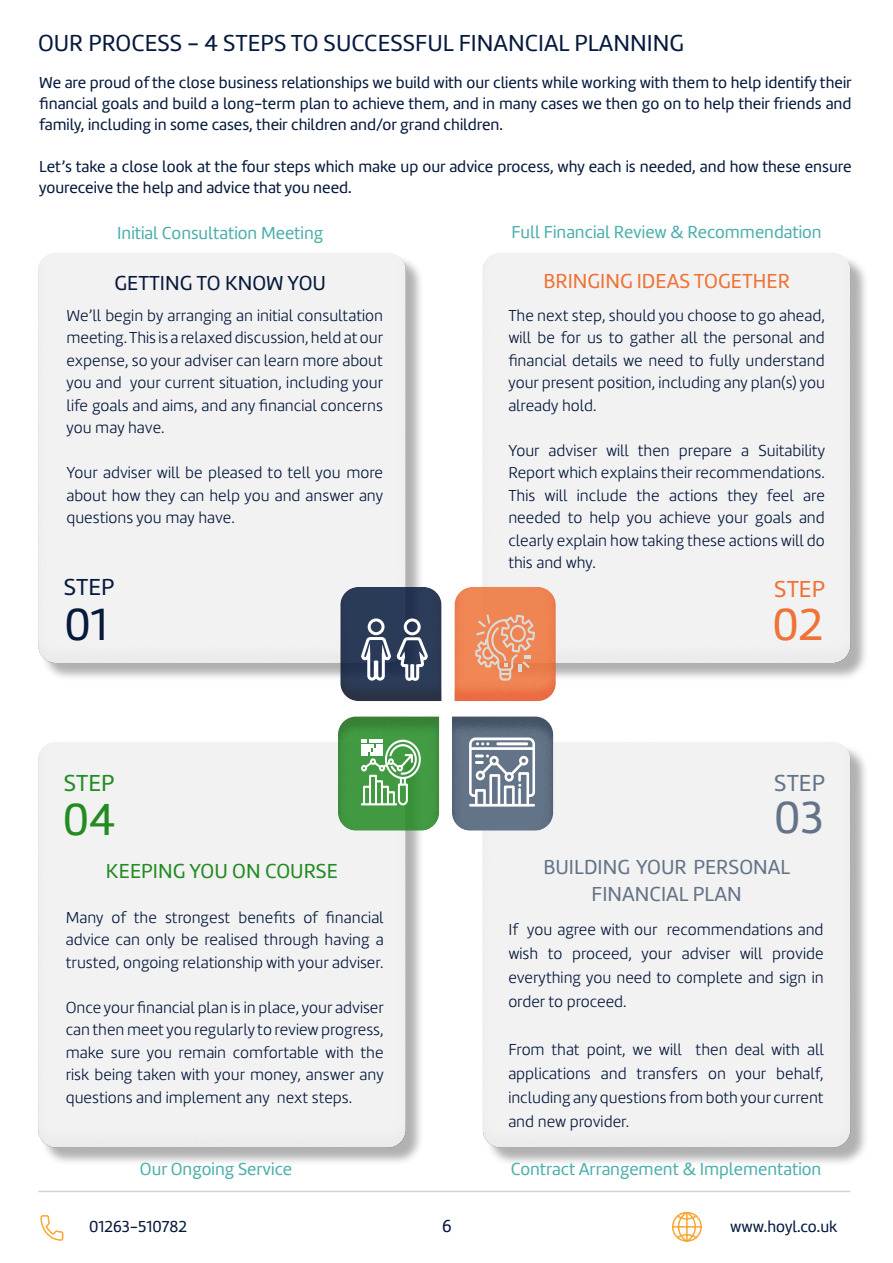
<style>
.page{position:relative;width:893px;height:1263px;background:#fff}
.page>*{position:absolute;margin:0;border:0;box-sizing:border-box;transform-origin:0 0}
.Intro_text_Left{font:46.5px "Marine";color:#071a3d}
.Intro_text_Left-2{font:46.5px "Marine";color:#ef7236}
.Intro_text_Left-3{font:46.5px "Marine";color:#647488}
.Intro_text_Left-4{font:46.5px "Marine";color:#228b22}
.Title_02_Left{font:24px "Marine";color:#071a3d}
.Intro_text_Left-5{font:24px "Marine";color:#071a3d}
.Intro_text_Left-6{font:24px "Marine";color:#ef7236}
.Intro_text_Left-7{font:24px "Marine";color:#228b22}
.Intro_text_Left-8{font:24px "Marine";color:#647488}
.Intro_text_Left-9{font:21px/27px "Marine";color:#647488;text-align:center}
.Intro_text_Left-10{font:21px "Marine";color:#ef7236}
.Intro_text_Left-11{font:21px "Marine";color:#228b22}
.Intro_text_Left-12{font:21px "Marine";color:#071a3d}
.Intro_text_Left-13{font:18px "Marine";color:#4fb0ac}
.Intro_Text_Left{font:18px "Marine";color:#4fb0ac}
.t1{font:18px "Marine";color:#071a3d}
.Intro_Text_Left-2{font:300 16.5px/22.5px "Marine";color:#071a3d;text-align:justify}
.Intro_Text_Left-3{font:16.5px/21px "Marine";color:#071a3d;text-align:justify}
</style>
<div class="page">
<div style="left:485px;top:744px;width:384px;height:422px;background:#231f20;opacity:.35"></div>
<div style="left:483px;top:737px;width:370px;height:411px;background:#f2f2f2"></div>
<div style="left:40px;top:744px;width:384px;height:422px;background:#231f20;opacity:.35"></div>
<div style="left:38px;top:734px;width:370px;height:414px;background:#f2f2f2"></div>
<div style="left:485px;top:255px;width:384px;height:426px;background:#231f20;opacity:.35"></div>
<div style="left:483px;top:245px;width:370px;height:418px;background:#f2f2f2"></div>
<hr style="left:38px;top:1191px;width:812px;height:1px;background:#d3d3d3">
<svg style="left:40px;top:1215px;width:24px;height:26px"></svg>
<svg style="left:672px;top:1211px;width:30px;height:31px"></svg>
<div style="left:40px;top:255px;width:384px;height:426px;background:#231f20;opacity:.35"></div>
<div style="left:38px;top:245px;width:370px;height:418px;background:#f2f2f2"></div>
<div style="left:339px;top:585px;width:104px;height:117px;background:#231f20;opacity:.75"></div>
<div style="left:453px;top:585px;width:104px;height:117px;background:#231f20;opacity:.75"></div>
<div style="left:337px;top:715px;width:104px;height:117px;background:#231f20;opacity:.75"></div>
<div style="left:449px;top:715px;width:105px;height:119px;background:#231f20;opacity:.75"></div>
<svg style="left:455px;top:587px;width:101px;height:114px"></svg>
<svg style="left:338px;top:716px;width:101px;height:115px"></svg>
<svg style="left:452px;top:716px;width:101px;height:115px"></svg>
<svg style="left:340px;top:587px;width:101px;height:114px"></svg>
<p class="Title_02_Left" style="left:38px;top:28px;width:647px">OUR PROCESS - 4 STEPS TO SUCCESSFUL FINANCIAL PLANNING</p>
<p class="Intro_Text_Left-3" style="left:39px;top:72px;width:814px">We are proud of the close business relationships we build with our clients while working with them to help identify their financial goals and build a long-term plan to achieve them, and in many cases we then go on to help their friends and family, including in some cases, their children and/or grand children.</p>
<p class="Intro_Text_Left-3" style="left:39px;top:156px;width:814px">Let’s take a close look at the four steps which make up our advice process, why each is needed, and how these ensure youreceive the help and advice that you need.</p>
<p class="Intro_text_Left-13" style="left:117px;top:222px;width:207px">Initial Consultation Meeting</p>
<p class="Intro_text_Left-13" style="left:512px;top:221px;width:312px">Full Financial Review &amp; Recommendation</p>
<p class="Intro_text_Left-12" style="left:114px;top:269px;width:213px">GETTING TO KNOW YOU</p>
<p class="Intro_text_Left-10" style="left:543px;top:268px;width:248px">BRINGING IDEAS TOGETHER</p>
<p class="Intro_Text_Left-2" style="left:66px;top:304px;width:318px">We’ll begin by arranging an initial consultation meeting. This is a relaxed discussion, held at our expense, so your adviser can learn more about you and your current situation, including your life goals and aims, and any financial concerns you may have.</p>
<p class="Intro_Text_Left-2" style="left:66px;top:461px;width:318px">Your adviser will be pleased to tell you more about how they can help you and answer any questions you may have.</p>
<p class="Intro_Text_Left-2" style="left:508px;top:304px;width:318px">The next step, should you choose to go ahead, will be for us to gather all the personal and financial details we need to fully understand your present position, including any plan(s) you already hold.</p>
<p class="Intro_Text_Left-2" style="left:508px;top:439px;width:318px">Your adviser will then prepare a Suitability Report which explains their recommendations.<br>This will include the actions they feel are needed to help you achieve your goals and clearly explain how taking these actions will do this and why.</p>
<p class="Intro_text_Left-5" style="left:64px;top:572px;width:52px">STEP</p>
<p class="Intro_text_Left" style="left:64px;top:595px;width:44px">01</p>
<p class="Intro_text_Left-6" style="left:774px;top:574px;width:52px">STEP</p>
<p class="Intro_text_Left-2" style="left:773px;top:595px;width:52px">02</p>
<p class="Intro_text_Left-7" style="left:64px;top:767px;width:52px">STEP</p>
<p class="Intro_text_Left-8" style="left:774px;top:767px;width:52px">STEP</p>
<p class="Intro_text_Left-4" style="left:63px;top:790px;width:54px">04</p>
<p class="Intro_text_Left-11" style="left:106px;top:858px;width:234px">KEEPING YOU ON COURSE</p>
<p class="Intro_text_Left-3" style="left:774px;top:788px;width:51px">03</p>
<p class="Intro_text_Left-9" style="left:543px;top:854px;width:249px">BUILDING YOUR PERSONAL<br>FINANCIAL PLAN</p>
<p class="Intro_Text_Left-2" style="left:66px;top:906px;width:319px">Many of the strongest benefits of financial advice can only be realised through having a trusted, ongoing relationship with your adviser.</p>
<p class="Intro_Text_Left-2" style="left:66px;top:996px;width:320px">Once your financial plan is in place, your adviser can then meet you regularly to review progress, make sure you remain comfortable with the risk being taken with your money, answer any questions and implement any next steps.</p>
<p class="Intro_Text_Left-2" style="left:508px;top:918px;width:317px;line-height:24px">If you agree with our recommendations and wish to proceed, your adviser will provide everything you need to complete and sign in order to proceed.</p>
<p class="Intro_Text_Left-2" style="left:508px;top:1038px;width:317px;line-height:24px">From that point, we will then deal with all applications and transfers on your behalf, including any questions from both your current and new provider.</p>
<p class="Intro_Text_Left" style="left:140px;top:1157px;width:154px">Our Ongoing Service</p>
<p class="Intro_Text_Left" style="left:511px;top:1157px;width:312px">Contract Arrangement &amp; Implementation</p>
<p class="Intro_Text_Left-3" style="left:89px;top:1216px;width:99px">01263-510782</p>
<p class="t1" style="left:442px;top:1215px;width:11px">6</p>
<p class="Intro_Text_Left-3" style="left:730px;top:1216px;width:109px">www.hoyl.co.uk</p>
</div>
